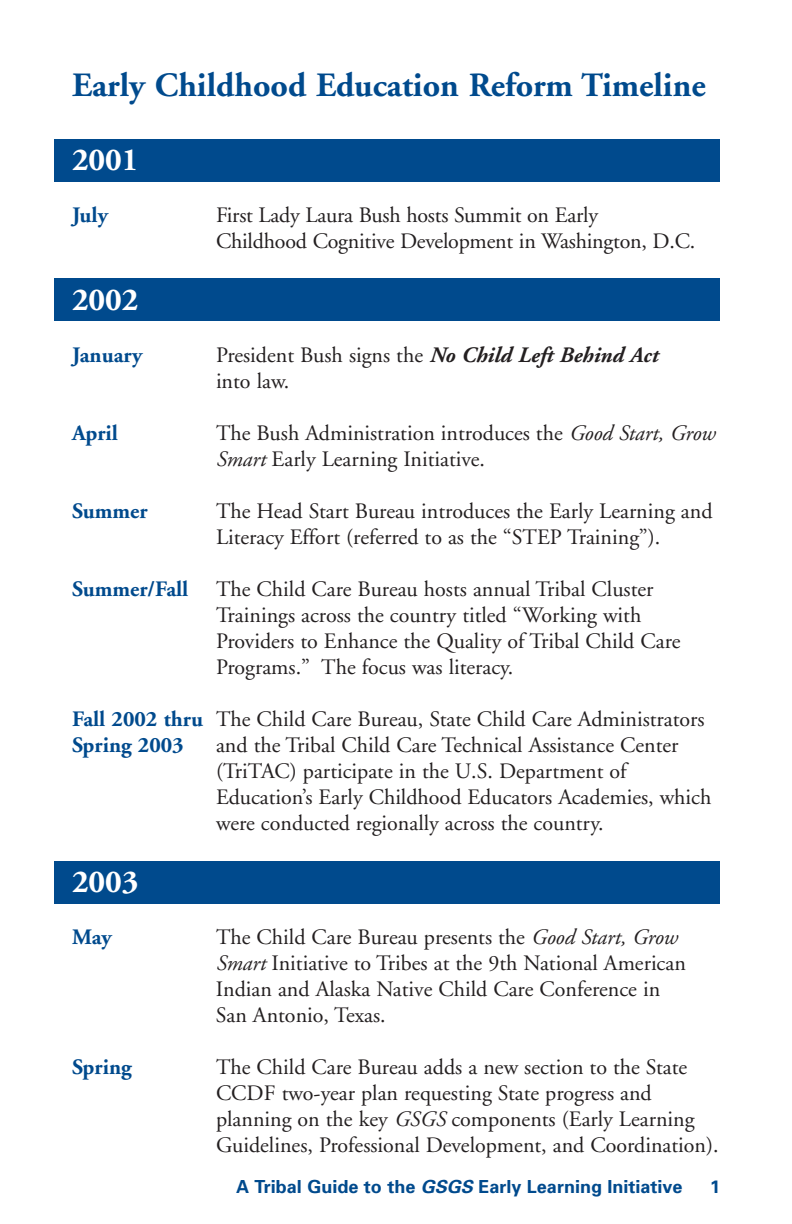
<style>
.page{position:relative;width:792px;height:1224px;background:#fff}
.page>*{position:absolute;margin:0;border:0;box-sizing:border-box;transform-origin:0 0}
.t1{font:700 34px "Adobe Garamond";color:#004a8d}
.t2{font:700 32px "Adobe Garamond";color:#fff}
.t3{font:22px/26px "Adobe Garamond";color:#231f20}
.t4{font:700 22px "Adobe Garamond";color:#004a8d}
.t5{font:700 18px "Univers";color:#004a8d}
.s1{font-weight:700;font-style:italic}
.s2{font-style:italic}
.s3{font-weight:700;color:#004a8d}
</style>
<div class="page">
<div style="left:54px;top:279px;width:666px;height:42px;background:#004a8d"></div>
<div style="left:54px;top:139px;width:666px;height:43px;background:#004a8d"></div>
<div style="left:54px;top:861px;width:666px;height:43px;background:#004a8d"></div>
<h1 class="t1" style="left:72px;top:72px;width:635px">Early Childhood Education Reform Timeline</h1>
<h2 class="t2" style="left:72px;top:148px;width:68px">2001</h2>
<p class="t4" style="left:72px;top:207px;width:38px">July</p>
<p class="t3" style="left:216px;top:204px;width:481px">First Lady Laura Bush hosts Summit on Early<br>Childhood Cognitive Development in Washington, D.C.</p>
<h2 class="t2" style="left:72px;top:288px;width:68px">2002</h2>
<p class="t4" style="left:72px;top:347px;width:72px">January</p>
<p class="t3" style="left:216px;top:344px;width:443px">President Bush signs the <span class="s1">No Child Left Behind Act </span>into law.</p>
<p class="t4" style="left:72px;top:425px;width:47px">April</p>
<p class="t3" style="left:216px;top:422px;width:500px">The Bush Administration introduces the <span class="s2">Good Start, Grow<br>Smart</span> Early Learning Initiative.</p>
<p class="t4" style="left:72px;top:503px;width:77px">Summer</p>
<p class="t3" style="left:216px;top:500px;width:498px">The Head Start Bureau introduces the Early Learning and<br>Literacy Effort (referred to as the “STEP Training”).</p>
<p class="t4" style="left:72px;top:581px;width:118px">Summer/Fall</p>
<p class="t3" style="left:216px;top:578px;width:466px">The Child Care Bureau hosts annual Tribal Cluster Trainings across the country titled “Working with Providers to Enhance the Quality of Tribal Child Care Programs.” The focus was literacy.</p>
<p class="t3" style="left:72px;top:708px;width:634px"><span class="s3">Fall 2002 thru</span> The Child Care Bureau, State Child Care Administrators<br><span class="s3">Spring 2003</span></p>
<p class="t3" style="left:216px;top:734px;width:497px">and the Tribal Child Care Technical Assistance Center (TriTAC) participate in the U.S. Department of Education’s Early Childhood Educators Academies, which were conducted regionally across the country.</p>
<h2 class="t2" style="left:72px;top:870px;width:68px">2003</h2>
<p class="t4" style="left:72px;top:929px;width:41px">May</p>
<p class="t3" style="left:216px;top:926px;width:471px">The Child Care Bureau presents the <span class="s2">Good Start, Grow Smart</span> Initiative to Tribes at the 9th National American Indian and Alaska Native Child Care Conference in San Antonio, Texas.</p>
<p class="t4" style="left:72px;top:1059px;width:61px">Spring</p>
<p class="t3" style="left:216px;top:1056px;width:504px">The Child Care Bureau adds a new section to the State CCDF two-year plan requesting State progress and planning on the key <span class="s2">GSGS</span> components (Early Learning Guidelines, Professional Development, and Coordination).</p>
<p class="t5" style="left:236px;top:1180px;width:448px">A Tribal Guide to the <span class="s2">GSGS</span> Early Learning Initiative</p>
<p class="t5" style="left:710px;top:1180px;width:12px">1</p>
</div>
